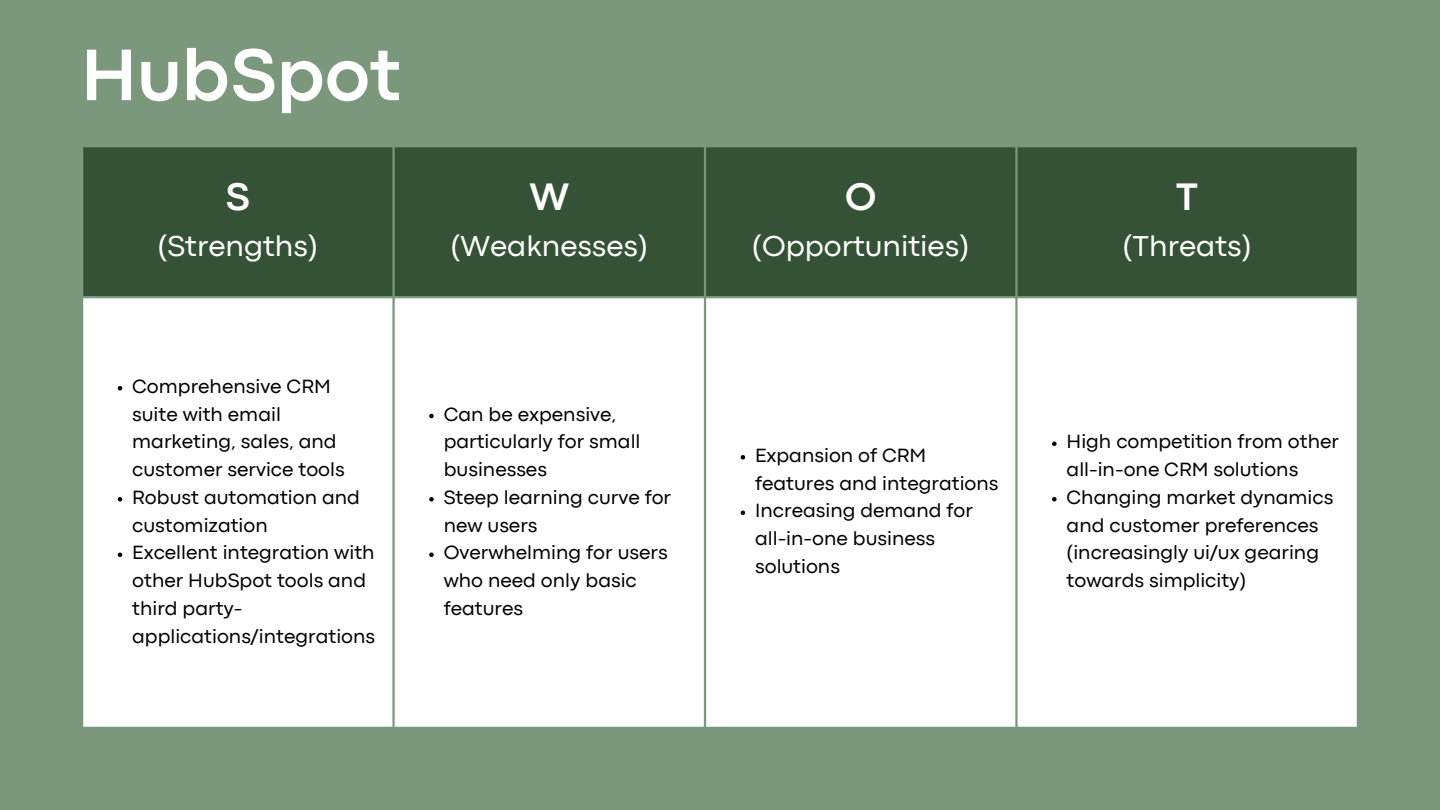
<style>
.page{position:relative;width:1440px;height:810px;background:#7c987c}
.page>*{position:absolute;margin:0;border:0;box-sizing:border-box;transform-origin:0 0}
.t1{font:700 76px "Codec Pro";color:#fff}
.t2{font:700 40px "Codec Pro";color:#fff}
.t3{font:30px "Codec Pro";color:#fff}
.t4{font:20px/27.8px "Codec Pro";color:#000}
</style>
<div class="page">
<div style="left:83px;top:147px;width:1274px;height:149px;background:#365236"></div>
<div style="left:83px;top:298px;width:1274px;height:429px;background:#fff"></div>
<svg style="left:118px;top:386px;width:4px;height:5px"></svg>
<svg style="left:118px;top:497px;width:4px;height:5px"></svg>
<svg style="left:118px;top:553px;width:4px;height:4px"></svg>
<svg style="left:429px;top:414px;width:5px;height:4px"></svg>
<svg style="left:429px;top:497px;width:5px;height:5px"></svg>
<svg style="left:429px;top:553px;width:5px;height:4px"></svg>
<svg style="left:741px;top:455px;width:4px;height:5px"></svg>
<svg style="left:741px;top:511px;width:4px;height:4px"></svg>
<svg style="left:1052px;top:442px;width:5px;height:4px"></svg>
<svg style="left:1052px;top:497px;width:5px;height:5px"></svg>
<hr style="left:392px;top:147px;width:3px;height:580px;background:#7c987c">
<hr style="left:704px;top:147px;width:2px;height:580px;background:#7c987c">
<hr style="left:1015px;top:147px;width:3px;height:580px;background:#7c987c">
<p class="t1" style="left:81px;top:48px;width:321px">HubSpot</p>
<h1 class="t2" style="left:226px;top:182px;width:26px">S</h1>
<p class="t3" style="left:157px;top:236px;width:162px">(Strengths)</p>
<p class="t2" style="left:529px;top:182px;width:41px">W</p>
<p class="t3" style="left:450px;top:236px;width:199px">(Weaknesses)</p>
<p class="t4" style="left:132px;top:374px;width:214px">Comprehensive CRM suite with email marketing, sales, and customer service tools</p>
<p class="t4" style="left:132px;top:485px;width:229px">Robust automation and customization</p>
<p class="t4" style="left:132px;top:540px;width:244px">Excellent integration with other HubSpot tools and third party&shy;applications/integrations</p>
<p class="t4" style="left:444px;top:401px;width:198px">Can be expensive, particularly for small businesses</p>
<p class="t4" style="left:444px;top:485px;width:229px">Steep learning curve for new users</p>
<p class="t4" style="left:444px;top:540px;width:225px">Overwhelming for users who need only basic features</p>
<p class="t2" style="left:845px;top:182px;width:33px">O</p>
<p class="t3" style="left:752px;top:236px;width:219px">(Opportunities)</p>
<p class="t2" style="left:1176px;top:182px;width:24px">T</p>
<p class="t3" style="left:1122px;top:236px;width:131px">(Threats)</p>
<p class="t4" style="left:755px;top:443px;width:245px">Expansion of CRM features and integrations</p>
<p class="t4" style="left:755px;top:498px;width:219px">Increasing demand for all-in-one business solutions</p>
<p class="t4" style="left:1067px;top:429px;width:274px">High competition from other all-in-one CRM solutions</p>
<p class="t4" style="left:1067px;top:485px;width:268px">Changing market dynamics and customer preferences (increasingly ui/ux gearing towards simplicity)</p>
</div>
